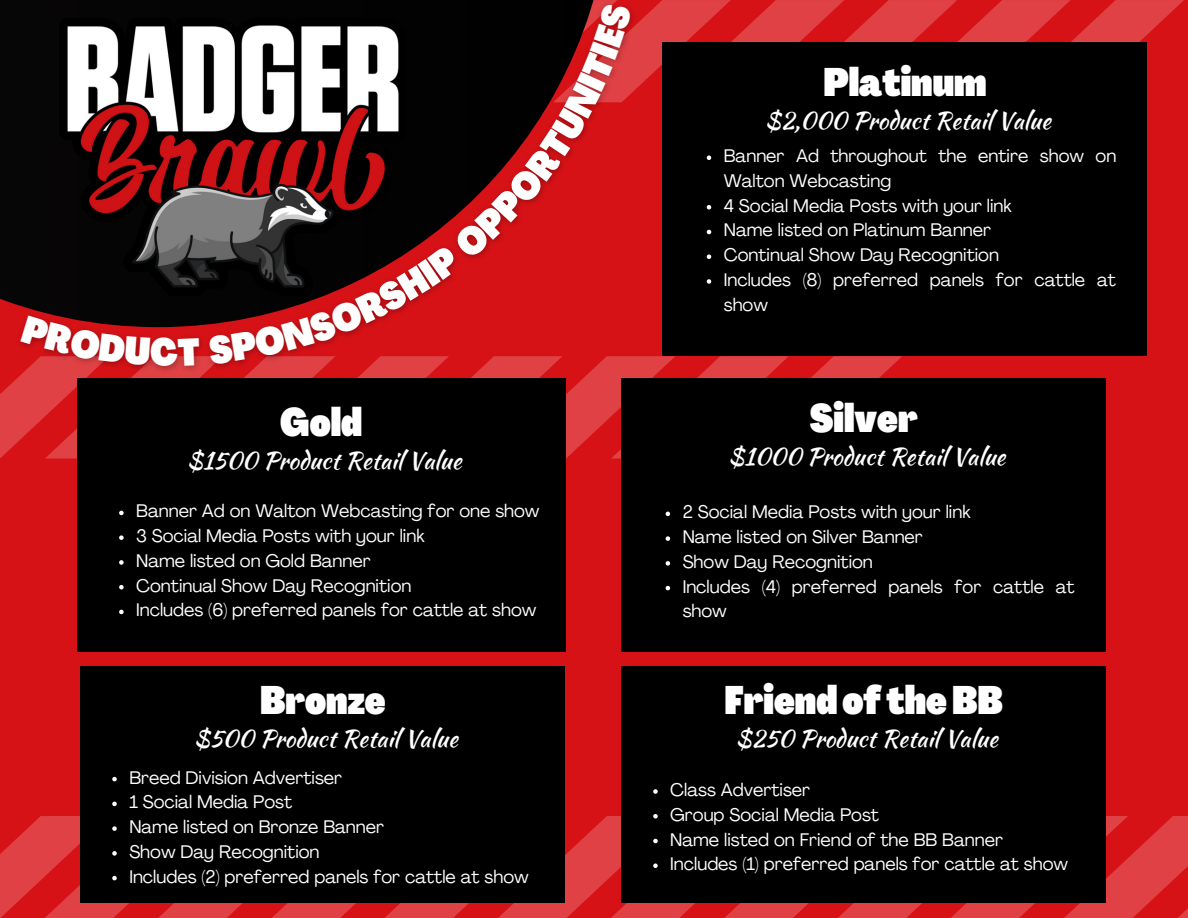
<style>
.page{position:relative;width:1188px;height:918px;background:#d71217}
.page>*{position:absolute;margin:0;border:0;box-sizing:border-box;transform-origin:0 0}
.t1{font:900 39px "Agrandir Tight";color:#fff}
.t2{font:24px "Kaushan Script";color:#fff}
.t3{font:18px/24.8px "Agrandir";color:#fff}
</style>
<div class="page">
<svg style="left:730px;top:0;width:454px;height:42px;fill:#df4145"></svg>
<svg style="left:730px;top:356px;width:172px;height:23px;fill:#df4145"></svg>
<img style="left:0;top:0;width:730px;height:500px">
<div style="left:662px;top:42px;width:485px;height:314px;background:#000"></div>
<svg style="left:707px;top:155px;width:4px;height:5px"></svg>
<svg style="left:707px;top:205px;width:4px;height:4px"></svg>
<svg style="left:707px;top:230px;width:4px;height:4px"></svg>
<svg style="left:707px;top:254px;width:4px;height:5px"></svg>
<svg style="left:707px;top:279px;width:4px;height:5px"></svg>
<div style="left:77px;top:379px;width:488px;height:273px;background:#000"></div>
<svg style="left:119px;top:511px;width:5px;height:4px"></svg>
<svg style="left:119px;top:535px;width:5px;height:5px"></svg>
<svg style="left:119px;top:560px;width:5px;height:5px"></svg>
<svg style="left:119px;top:585px;width:5px;height:4px"></svg>
<svg style="left:119px;top:610px;width:5px;height:4px"></svg>
<div style="left:621px;top:379px;width:485px;height:273px;background:#000"></div>
<svg style="left:666px;top:512px;width:4px;height:4px"></svg>
<svg style="left:666px;top:536px;width:4px;height:5px"></svg>
<svg style="left:666px;top:561px;width:4px;height:5px"></svg>
<svg style="left:666px;top:586px;width:4px;height:4px"></svg>
<svg style="left:0;top:816px;width:1188px;height:102px;fill:#df4145"></svg>
<div style="left:80px;top:667px;width:485px;height:236px;background:#000"></div>
<svg style="left:112px;top:777px;width:5px;height:4px"></svg>
<svg style="left:112px;top:802px;width:5px;height:4px"></svg>
<svg style="left:112px;top:826px;width:5px;height:5px"></svg>
<svg style="left:112px;top:851px;width:5px;height:5px"></svg>
<svg style="left:112px;top:876px;width:5px;height:4px"></svg>
<div style="left:621px;top:667px;width:485px;height:236px;background:#000"></div>
<svg style="left:653px;top:789px;width:5px;height:5px"></svg>
<svg style="left:653px;top:814px;width:5px;height:5px"></svg>
<svg style="left:653px;top:839px;width:5px;height:4px"></svg>
<svg style="left:653px;top:864px;width:5px;height:4px"></svg>
<svg style="left:21px;top:315px;width:179px;height:51px"></svg>
<svg style="left:208px;top:2px;width:424px;height:363px"></svg>
<h1 class="t1" style="left:280px;top:407px;width:84px">Gold</h1>
<h2 class="t2" style="left:187px;top:443px;width:276px">$1500 Product Retail Value</h2>
<p class="t3" style="left:136px;top:501px;width:405px">Banner Ad on Walton Webcasting for one show 3 Social Media Posts with your link<br>Name listed on Gold Banner<br>Continual Show Day Recognition<br>Includes (6) preferred panels for cattle at show</p>
<h1 class="t1" style="left:260px;top:685px;width:127px">Bronze</h1>
<h2 class="t2" style="left:194px;top:721px;width:266px">$500 Product Retail Value</h2>
<p class="t3" style="left:129px;top:767px;width:401px">Breed Division Advertiser<br>1 Social Media Post<br>Name listed on Bronze Banner<br>Show Day Recognition<br>Includes (2) preferred panels for cattle at show</p>
<h1 class="t1" style="left:823px;top:67px;width:165px">Platinum</h1>
<h2 class="t2" style="left:765px;top:103px;width:287px">$2,000 Product Retail Value</h2>
<p class="t3" style="left:724px;top:145px;width:394px">Banner Ad throughout the entire show on<br>Walton Webcasting<br>4 Social Media Posts with your link<br>Name listed on Platinum Banner<br>Continual Show Day Recognition<br>Includes (8) preferred panels for cattle at show</p>
<h1 class="t1" style="left:810px;top:403px;width:109px">Silver</h1>
<h2 class="t2" style="left:728px;top:439px;width:279px">$1000 Product Retail Value</h2>
<p class="t3" style="left:683px;top:501px;width:394px">2 Social Media Posts with your link<br>Name listed on Silver Banner<br>Show Day Recognition<br>Includes (4) preferred panels for cattle at show</p>
<h1 class="t1" style="left:725px;top:685px;width:280px">Friendof theBB</h1>
<h2 class="t2" style="left:736px;top:721px;width:264px">$250 Product Retail Value</h2>
<p class="t3" style="left:670px;top:779px;width:399px">Class Advertiser<br>Group Social Media Post<br>Name listed on Friend of the BB Banner<br>Includes (1) preferred panels for cattle at show</p>
</div>
